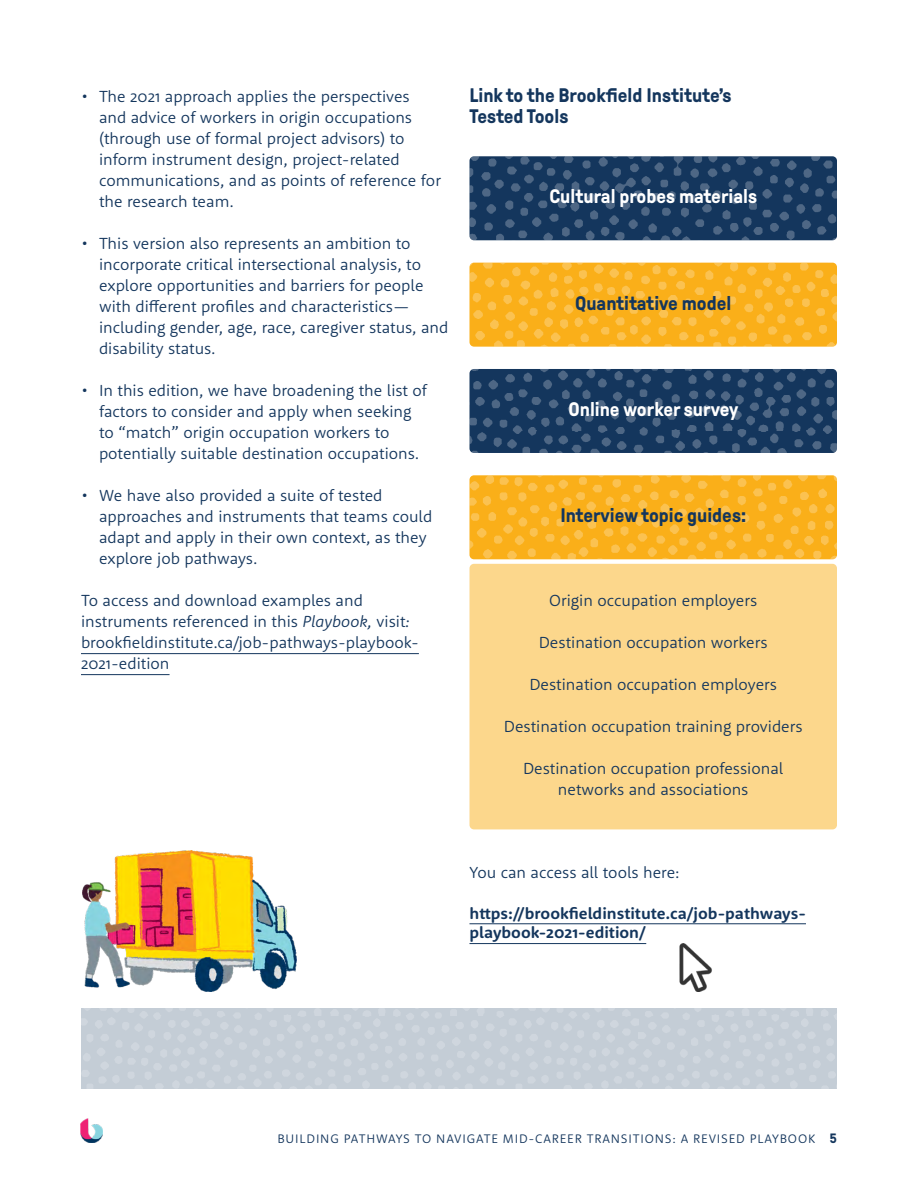
<style>
.page{position:relative;width:918px;height:1188px;background:#fff}
.page>*{position:absolute;margin:0;border:0;box-sizing:border-box;transform-origin:0 0}
.Head_2_Mini_Hed{font:700 19.5px/21px "GT Pressura";color:#14365d}
.Head_2_Mini_Hed-2{font:700 19.5px "GT Pressura";color:#fff}
.Text{font:300 16.5px/21px "Rooney Sans";color:#14365d}
.Text-2{font:700 16.5px/19.8px "Rooney Sans";color:#14365d}
.t1{font:300 12.75px "Rooney Sans";letter-spacing:.065em;color:#14365d}
.s1{font-style:italic}
.s2{font-family:"GT Pressura";font-weight:700;font-size:13.5px}
</style>
<div class="page">
<img style="left:81px;top:1119px;width:22px;height:23px">
<hr style="left:81px;top:653px;width:338px;height:1px;background:#14365d">
<hr style="left:81px;top:674px;width:89px;height:1px;background:#14365d">
<div style="left:81px;top:1008px;width:756px;height:81px;background:#c4cdd6"></div>
<div style="left:470px;top:564px;width:367px;height:265px;background:#fcd78c;border-radius:4px"></div>
<svg style="left:470px;top:369px;width:367px;height:84px;background:#214166"></svg>
<svg style="left:470px;top:263px;width:367px;height:84px;background:#fab326"></svg>
<svg style="left:470px;top:156px;width:367px;height:84px;background:#214166"></svg>
<svg style="left:470px;top:475px;width:367px;height:84px;background:#fab326"></svg>
<hr style="left:470px;top:924px;width:336px;height:1px;background:#14365d">
<hr style="left:470px;top:943px;width:176px;height:1px;background:#14365d">
<img style="left:679px;top:944px;width:33px;height:47px">
<img style="left:83px;top:851px;width:213px;height:140px">
<p class="Text" style="left:99px;top:86px;width:343px;text-indent:-18px">• The 2021 approach applies the perspectives and advice of workers in origin occupations (through use of formal project advisors) to inform instrument design, project-related communications, and as points of reference for the research team.</p>
<p class="Text" style="left:99px;top:233px;width:351px;text-indent:-18px">• This version also represents an ambition to incorporate critical intersectional analysis, to explore opportunities and barriers for people with different profiles and characteristics— including gender, age, race, caregiver status, and disability status.</p>
<p class="Text" style="left:99px;top:380px;width:330px;text-indent:-18px">• In this edition, we have broadening the list of factors to consider and apply when seeking to “match” origin occupation workers to potentially suitable destination occupations.</p>
<p class="Text" style="left:99px;top:485px;width:335px;text-indent:-18px">• We have also provided a suite of tested approaches and instruments that teams could adapt and apply in their own context, as they explore job pathways.</p>
<p class="Text" style="left:81px;top:590px;width:339px">To access and download examples and instruments referenced in this <span class="s1">Playbook,</span> visit<span class="s1">: </span>brookfieldinstitute.ca/job-pathways-playbook-2021-edition</p>
<p class="Head_2_Mini_Hed" style="left:470px;top:85px;width:264px">Link to the Brookfield Institute’s<br>Tested Tools</p>
<p class="Head_2_Mini_Hed-2" style="left:549px;top:186px;width:209px">Cultural probes materials</p>
<p class="Head_2_Mini_Hed" style="left:575px;top:293px;width:158px">Quantitative model</p>
<p class="Head_2_Mini_Hed-2" style="left:568px;top:399px;width:171px">Online worker survey</p>
<p class="Head_2_Mini_Hed" style="left:560px;top:505px;width:187px">Interview topic guides:</p>
<p class="Text" style="left:549px;top:589px;width:210px">Origin occupation employers</p>
<p class="Text" style="left:539px;top:631px;width:230px">Destination occupation workers</p>
<p class="Text" style="left:529px;top:673px;width:249px">Destination occupation employers</p>
<p class="Text" style="left:504px;top:715px;width:300px">Destination occupation training providers</p>
<p class="Text" style="left:523px;top:757px;width:262px;text-align:center">Destination occupation professional networks and associations</p>
<p class="Text" style="left:470px;top:861px;width:212px">You can access all tools here:</p>
<p class="Text-2" style="left:470px;top:902px;width:338px">https://brookfieldinstitute.ca/job-pathways&shy;playbook-2021-edition/</p>
<p class="t1" style="left:277px;top:1130px;width:561px">BUILDING PATHWAYS TO NAVIGATE MID-CAREER TRANSITIONS: A REVISED PLAYBOOK <span class="s2">5</span></p>
</div>
